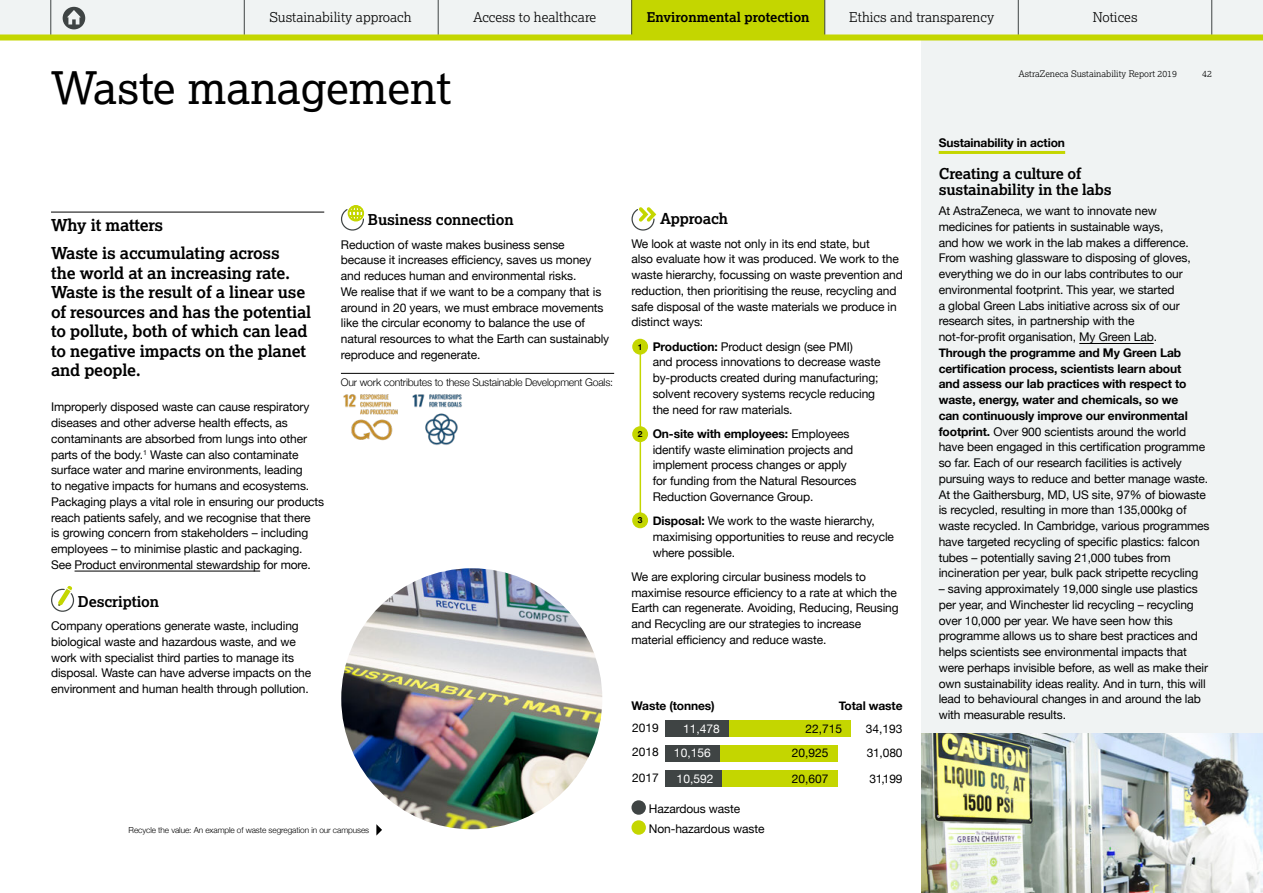
<style>
.page{position:relative;width:1263px;height:893px;background:#fff}
.page>*{position:absolute;margin:0;border:0;box-sizing:border-box;transform-origin:0 0}
.t1{font:45px "Lexia";color:#000}
.t2{font:700 16.5px/19.5px "Lexia";letter-spacing:-.01em;color:#000}
.t3{font:700 15px/15.8px "Lexia";letter-spacing:-.01em;color:#000}
.t4{font:300 13.5px "Lexia";color:#000}
.t5{font:700 13.5px "Lexia";color:#000}
.t6{font:12px/15.8px "Helvetica Neue";letter-spacing:-.01em;color:#000}
.t7{font:700 12px "Helvetica Neue";letter-spacing:-.01em;color:#000}
.t8{font:12px/25.3px "Helvetica Neue";color:#fff}
.t9{font:300 10.5px "Helvetica Neue";letter-spacing:-.02em;color:#000}
.t10{font:300 9px "Lexia";color:#000}
.t11{font:700 8.4px "Helvetica Neue";color:#000}
.t12{font:300 8.25px "Helvetica Neue";letter-spacing:-.01em;color:#000}
.s1{font-weight:700}
</style>
<div class="page">
<div style="left:921px;top:35px;width:342px;height:858px;background:#f0f3f3"></div>
<hr style="left:51px;top:212px;width:273px;height:1px;background:#000">
<hr style="left:75px;top:571px;width:185px;height:1px;background:#000">
<svg style="left:51px;top:586px;width:24px;height:26px"></svg>
<svg style="left:631px;top:207px;width:26px;height:24px"></svg>
<hr style="left:341px;top:373px;width:273px;height:1px;background:#000">
<svg style="left:341px;top:205px;width:24px;height:26px"></svg>
<img style="left:343px;top:394px;width:55px;height:47px">
<img style="left:412px;top:394px;width:50px;height:51px">
<hr style="left:939px;top:151px;width:126px;height:3px;background:#c4d600">
<hr style="left:1079px;top:343px;width:75px;height:1px;background:#000">
<img style="left:341px;top:568px;width:261px;height:261px;border-radius:131px">
<hr style="left:640px;top:348px;width:1px;height:165px;background:#c4d600">
<div style="left:632px;top:339px;width:16px;height:16px;background:#c4d600;border-radius:50%"></div>
<div style="left:632px;top:426px;width:16px;height:16px;background:#c4d600;border-radius:50%"></div>
<div style="left:632px;top:512px;width:16px;height:16px;background:#c4d600;border-radius:50%"></div>
<svg style="left:376px;top:824px;width:6px;height:12px"></svg>
<img style="left:922px;top:733px;width:341px;height:160px">
<div style="left:632px;top:801px;width:13px;height:13px;background:#3f4444;border-radius:50%"></div>
<div style="left:631px;top:800px;width:15px;height:15px;border:2px solid #3f4444;border-radius:50%"></div>
<div style="left:632px;top:821px;width:13px;height:13px;background:#c4d600;border-radius:50%"></div>
<div style="left:631px;top:820px;width:15px;height:15px;border:2px solid #c4d600;border-radius:50%"></div>
<div style="left:665px;top:720px;width:185px;height:17px;background:#c4d600"></div>
<div style="left:665px;top:720px;width:63px;height:17px;background:#3f4444"></div>
<div style="left:665px;top:745px;width:172px;height:16px;background:#c4d600"></div>
<div style="left:665px;top:770px;width:172px;height:17px;background:#c4d600"></div>
<div style="left:665px;top:745px;width:54px;height:16px;background:#3f4444"></div>
<div style="left:665px;top:770px;width:57px;height:17px;background:#3f4444"></div>
<div style="left:0;top:0;width:1263px;height:35px;background:#f0f3f3"></div>
<div style="left:632px;top:0;width:193px;height:35px;background:#c4d600"></div>
<hr style="left:244px;top:0;width:1px;height:35px;background:#3f4444">
<hr style="left:51px;top:0;width:1px;height:35px;background:#3f4444">
<hr style="left:438px;top:0;width:1px;height:35px;background:#3f4444">
<hr style="left:631px;top:0;width:1px;height:35px;background:#3f4444">
<hr style="left:824px;top:0;width:1px;height:35px;background:#3f4444">
<hr style="left:1018px;top:0;width:1px;height:35px;background:#3f4444">
<hr style="left:1211px;top:0;width:1px;height:35px;background:#3f4444">
<svg style="left:63px;top:7px;width:22px;height:22px"></svg>
<div style="left:0;top:35px;width:1263px;height:6px;background:#c4d600"></div>
<p class="t4" style="left:269px;top:9px;width:144px">Sustainability approach</p>
<p class="t4" style="left:473px;top:9px;width:124px">Access to healthcare</p>
<p class="t5" style="left:647px;top:9px;width:164px">Environmental protection</p>
<p class="t4" style="left:849px;top:9px;width:146px">Ethics and transparency</p>
<p class="t4" style="left:1093px;top:9px;width:46px">Notices</p>
<h1 class="t1" style="left:51px;top:60px;width:402px">Waste management</h1>
<h2 class="t2" style="left:51px;top:211px;width:230px;line-height:28px">Why it matters<br>Waste is accumulating across</h2>
<h2 class="t2" style="left:51px;top:262px;width:262px">the world at an increasing rate.<br>Waste is the result of a linear use of resources and has the potential to pollute, both of which can lead to negative impacts on the planet and people.</h2>
<p class="t6" style="left:51px;top:400px;width:275px">Improperly disposed waste can cause respiratory diseases and other adverse health effects, as contaminants are absorbed from lungs into other parts of the body.<sup>1</sup> Waste can also contaminate surface water and marine environments, leading<br>to negative impacts for humans and ecosystems.<br>Packaging plays a vital role in ensuring our products reach patients safely, and we recognise that there<br>is growing concern from stakeholders – including employees – to minimise plastic and packaging.<br>See Product environmental stewardship for more.</p>
<p class="t3" style="left:78px;top:593px;width:83px">Description</p>
<p class="t6" style="left:51px;top:619px;width:262px">Company operations generate waste, including biological waste and hazardous waste, and we work with specialist third parties to manage its disposal. Waste can have adverse impacts on the environment and human health through pollution.</p>
<p class="t3" style="left:368px;top:212px;width:148px">Business connection</p>
<p class="t6" style="left:341px;top:237px;width:270px">Reduction of waste makes business sense because it increases efficiency, saves us money and reduces human and environmental risks.<br>We realise that if we want to be a company that is around in 20 years, we must embrace movements like the circular economy to balance the use of natural resources to what the Earth can sustainably reproduce and regenerate.</p>
<p class="t9" style="left:341px;top:374px;width:274px">Our work contributes to these Sustainable Development Goals:</p>
<p class="t12" style="left:129px;top:823px;width:242px">Recycle the value: An example of waste segregation in our campuses</p>
<p class="t3" style="left:660px;top:211px;width:70px">Approach</p>
<p class="t6" style="left:631px;top:236px;width:273px">We look at waste not only in its end state, but<br>also evaluate how it was produced. We work to the waste hierarchy, focussing on waste prevention and reduction, then prioritising the reuse, recycling and safe disposal of the waste materials we produce in distinct ways:</p>
<p class="t6" style="left:653px;top:339px;width:229px"><span class="s1">Production:</span> Product design (see PMI)<br>and process innovations to decrease waste by-products created during manufacturing; solvent recovery systems recycle reducing the need for raw materials.</p>
<p class="t6" style="left:653px;top:426px;width:205px"><span class="s1">On-site with employees:</span> Employees identify waste elimination projects and implement process changes or apply for funding from the Natural Resources Reduction Governance Group.</p>
<p class="t6" style="left:653px;top:514px;width:243px"><span class="s1">Disposal:</span> We work to the waste hierarchy, maximising opportunities to reuse and recycle where possible.</p>
<p class="t6" style="left:631px;top:569px;width:269px">We are exploring circular business models to maximise resource efficiency to a rate at which the Earth can regenerate. Avoiding, Reducing, Reusing and Recycling are our strategies to increase material efficiency and reduce waste.</p>
<p class="t11" style="left:638px;top:340px;width:6px">1</p>
<p class="t11" style="left:638px;top:428px;width:6px">2</p>
<p class="t11" style="left:638px;top:514px;width:6px">3</p>
<p class="t7" style="left:631px;top:696px;width:85px">Waste (tonnes)</p>
<p class="t7" style="left:839px;top:696px;width:65px">Total waste</p>
<p class="t6" style="left:632px;top:720px;width:28px">2019</p>
<p class="t8" style="left:683px;top:717px;width:38px">11,478</p>
<p class="t6" style="left:805px;top:721px;width:38px">22,715</p>
<p class="t6" style="left:866px;top:721px;width:38px">34,193</p>
<p class="t6" style="left:632px;top:745px;width:28px">2018</p>
<p class="t6" style="left:867px;top:746px;width:37px">31,080</p>
<p class="t6" style="left:632px;top:770px;width:28px">2017</p>
<p class="t6" style="left:869px;top:771px;width:35px">31,199</p>
<p class="t8" style="left:674px;top:741px;width:41px">10,156<br>10,592</p>
<p class="t6" style="left:792px;top:741px;width:38px;line-height:25.3px">20,925<br>20,607</p>
<p class="t6" style="left:649px;top:799px;width:117px;line-height:20px">Hazardous waste<br>Non-hazardous waste</p>
<p class="t10" style="left:1018px;top:68px;width:160px">AstraZeneca Sustainability Report 2019</p>
<p class="t10" style="left:1202px;top:68px;width:11px">42</p>
<p class="t7" style="left:939px;top:133px;width:128px">Sustainability in action</p>
<p class="t3" style="left:939px;top:166px;width:175px">Creating a culture of sustainability in the labs</p>
<p class="t6" style="left:939px;top:204px;width:253px">At AstraZeneca, we want to innovate new medicines for patients in sustainable ways,<br>and how we work in the lab makes a difference.<br>From washing glassware to disposing of gloves, everything we do in our labs contributes to our environmental footprint. This year, we started<br>a global Green Labs initiative across six of our research sites, in partnership with the not-for-profit organisation, My Green Lab.</p>
<p class="t6" style="left:939px;top:345px;width:272px"><span class="s1">Through the programme and My Green Lab certification process, scientists learn about<br>and assess our lab practices with respect to waste, energy, water and chemicals, so we<br>can continuously improve our environmental footprint.</span> Over 900 scientists around the world have been engaged in this certification programme so far. Each of our research facilities is actively pursuing ways to reduce and better manage waste.<br>At the Gaithersburg, MD, US site, 97% of biowaste is recycled, resulting in more than 135,000kg of waste recycled. In Cambridge, various programmes have targeted recycling of specific plastics: falcon tubes – potentially saving 21,000 tubes from incineration per year, bulk pack stripette recycling</p>
<p class="t6" style="left:939px;top:582px;width:271px">– saving approximately 19,000 single use plastics per year, and Winchester lid recycling – recycling over 10,000 per year. We have seen how this programme allows us to share best practices and helps scientists see environmental impacts that were perhaps invisible before, as well as make their own sustainability ideas reality. And in turn, this will lead to behavioural changes in and around the lab with measurable results.</p>
</div>
